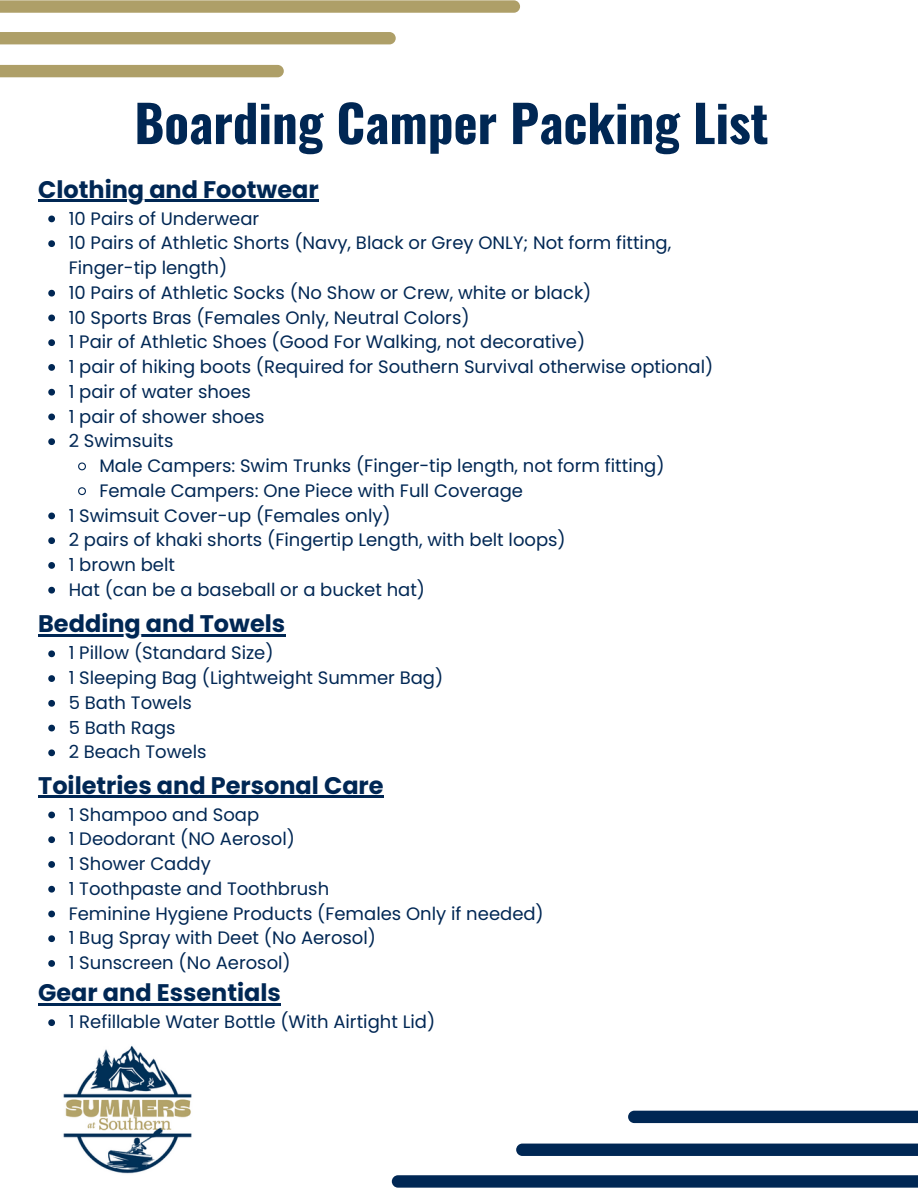
<style>
.page{position:relative;width:918px;height:1188px;background:#fff}
.page>*{position:absolute;margin:0;border:0;box-sizing:border-box;transform-origin:0 0}
.t1{font:700 51px "Oswald";color:#002754}
.t2{font:700 24px "Poppins";color:#002754}
.t3{font:18px/24.8px "Poppins";color:#002754}
</style>
<div class="page">
<svg style="left:392px;top:1175px;width:526px;height:13px;background:#0c315c"></svg>
<svg style="left:516px;top:1144px;width:402px;height:12px;background:#012855"></svg>
<div style="left:628px;top:1111px;width:290px;height:12px;background:#002754"></div>
<svg style="left:0;top:0;width:520px;height:13px;background:#b1a36f"></svg>
<div style="left:0;top:32px;width:396px;height:12px;background:#ae9f68"></div>
<div style="left:0;top:65px;width:284px;height:12px;background:#ae9f68"></div>
<hr style="left:38px;top:200px;width:281px;height:2px;background:#002754">
<svg style="left:48px;top:216px;width:7px;height:6px"></svg>
<svg style="left:48px;top:240px;width:7px;height:7px"></svg>
<svg style="left:48px;top:290px;width:7px;height:7px"></svg>
<svg style="left:48px;top:315px;width:7px;height:6px"></svg>
<svg style="left:48px;top:339px;width:7px;height:7px"></svg>
<svg style="left:48px;top:364px;width:7px;height:7px"></svg>
<svg style="left:48px;top:389px;width:7px;height:7px"></svg>
<svg style="left:48px;top:414px;width:7px;height:6px"></svg>
<svg style="left:48px;top:438px;width:7px;height:7px"></svg>
<svg style="left:78px;top:462px;width:8px;height:9px"></svg>
<svg style="left:78px;top:487px;width:8px;height:9px"></svg>
<svg style="left:48px;top:513px;width:7px;height:6px"></svg>
<svg style="left:48px;top:537px;width:7px;height:7px"></svg>
<svg style="left:48px;top:562px;width:7px;height:7px"></svg>
<svg style="left:48px;top:587px;width:7px;height:7px"></svg>
<hr style="left:38px;top:635px;width:247px;height:2px;background:#002754">
<svg style="left:48px;top:650px;width:7px;height:7px"></svg>
<svg style="left:48px;top:675px;width:7px;height:7px"></svg>
<svg style="left:48px;top:700px;width:7px;height:7px"></svg>
<svg style="left:48px;top:725px;width:7px;height:6px"></svg>
<svg style="left:48px;top:749px;width:7px;height:7px"></svg>
<hr style="left:38px;top:796px;width:346px;height:2px;background:#002754">
<svg style="left:48px;top:812px;width:7px;height:6px"></svg>
<svg style="left:48px;top:836px;width:7px;height:7px"></svg>
<svg style="left:48px;top:861px;width:7px;height:7px"></svg>
<svg style="left:48px;top:886px;width:7px;height:7px"></svg>
<svg style="left:48px;top:911px;width:7px;height:6px"></svg>
<svg style="left:48px;top:935px;width:7px;height:7px"></svg>
<svg style="left:48px;top:960px;width:7px;height:7px"></svg>
<hr style="left:38px;top:1004px;width:243px;height:2px;background:#002754">
<svg style="left:48px;top:1019px;width:7px;height:7px"></svg>
<img style="left:63px;top:1045px;width:129px;height:129px">
<p class="t1" style="left:134px;top:83px;width:636px">Boarding Camper Packing List</p>
<h1 class="t2" style="left:38px;top:172px;width:282px">Clothing and Footwear</h1>
<h2 class="t3" style="left:69px;top:206px;width:192px">10 Pairs of Underwear</h2>
<p class="t3" style="left:69px;top:231px;width:604px">10 Pairs of Athletic Shorts (Navy, Black or Grey ONLY; Not form fitting,<br>Finger-tip length)</p>
<p class="t3" style="left:69px;top:280px;width:524px">10 Pairs of Athletic Socks (No Show or Crew, white or black)</p>
<p class="t3" style="left:69px;top:305px;width:402px">10 Sports Bras (Females Only, Neutral Colors)</p>
<p class="t3" style="left:69px;top:330px;width:518px">1 Pair of Athletic Shoes (Good For Walking, not decorative)</p>
<p class="t3" style="left:69px;top:354px;width:646px">1 pair of hiking boots (Required for Southern Survival otherwise optional)</p>
<p class="t3" style="left:69px;top:379px;width:184px">1 pair of water shoes</p>
<p class="t3" style="left:69px;top:404px;width:197px">1 pair of shower shoes</p>
<p class="t3" style="left:69px;top:429px;width:106px">2 Swimsuits</p>
<p class="t3" style="left:99px;top:453px;width:567px">Male Campers: Swim Trunks (Finger-tip length, not form fitting)</p>
<p class="t3" style="left:99px;top:478px;width:425px">Female Campers: One Piece with Full Coverage</p>
<p class="t3" style="left:69px;top:503px;width:324px">1 Swimsuit Cover-up (Females only)</p>
<p class="t3" style="left:69px;top:528px;width:499px">2 pairs of khaki shorts (Fingertip Length, with belt loops)</p>
<p class="t3" style="left:69px;top:552px;width:108px">1 brown belt</p>
<p class="t3" style="left:69px;top:577px;width:358px">Hat (can be a baseball or a bucket hat)</p>
<p class="t2" style="left:38px;top:607px;width:249px">Bedding and Towels</p>
<p class="t3" style="left:69px;top:641px;width:206px">1 Pillow (Standard Size)</p>
<h2 class="t3" style="left:69px;top:666px;width:376px">1 Sleeping Bag (Lightweight Summer Bag)</h2>
<p class="t3" style="left:69px;top:690px;width:125px">5 Bath Towels</p>
<p class="t3" style="left:69px;top:715px;width:108px">5 Bath Rags</p>
<p class="t3" style="left:69px;top:740px;width:139px">2 Beach Towels</p>
<p class="t2" style="left:38px;top:768px;width:347px">Toiletries and Personal Care</p>
<p class="t3" style="left:69px;top:802px;width:192px">1 Shampoo and Soap</p>
<h2 class="t3" style="left:69px;top:827px;width:228px">1 Deodorant (NO Aerosol)</h2>
<p class="t3" style="left:69px;top:851px;width:144px">1 Shower Caddy</p>
<p class="t3" style="left:69px;top:876px;width:262px">1 Toothpaste and Toothbrush</p>
<p class="t3" style="left:69px;top:901px;width:477px">Feminine Hygiene Products (Females Only if needed)</p>
<p class="t3" style="left:69px;top:926px;width:309px">1 Bug Spray with Deet (No Aerosol)</p>
<p class="t3" style="left:69px;top:950px;width:224px">1 Sunscreen (No Aerosol)</p>
<p class="t2" style="left:38px;top:976px;width:244px">Gear and Essentials</p>
<p class="t3" style="left:69px;top:1010px;width:368px">1 Refillable Water Bottle (With Airtight Lid)</p>
</div>
